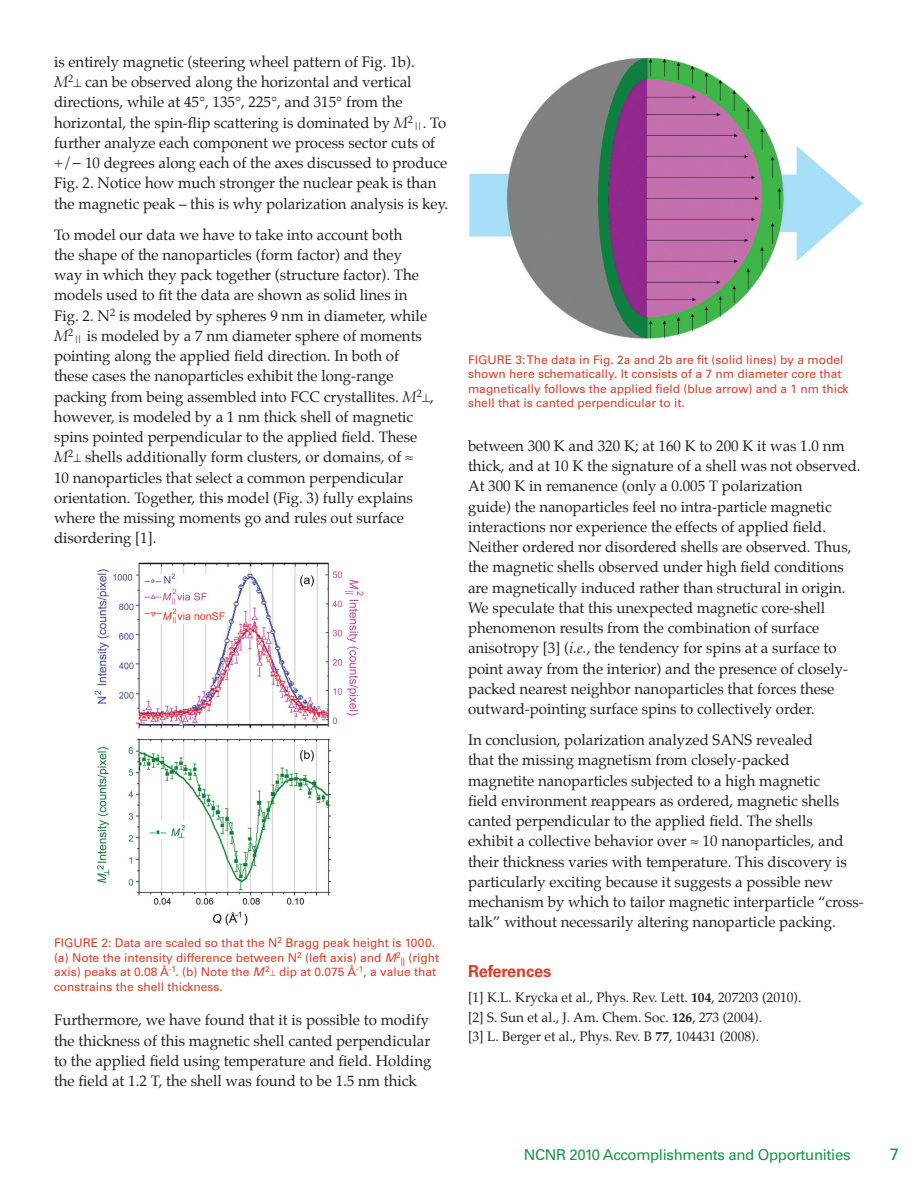
<style>
.page{position:relative;width:918px;height:1188px;background:#fff}
.page>*{position:absolute;margin:0;border:0;box-sizing:border-box;transform-origin:0 0}
.Reference_title{font:700 16.5px "Univers LT Std";letter-spacing:-.01em;color:#db3f28}
.t1{font:16.5px "Univers LT Std";color:#129849}
.Body_text{font:15px/20.2px "Palatino";color:#231f20}
.t2{font:15px "Univers LT Std";letter-spacing:-.025em;color:#129849}
.Reference_text{font:13.5px "Palatino";color:#231f20}
.figure_caption{font:12px/14.4px "Univers LT Std";color:#db3f28}
.s1{font-style:italic}
.s2{font-weight:700}
</style>
<div class="page">
<img style="left:94px;top:562px;width:270px;height:363px">
<img style="left:469px;top:57px;width:394px;height:282px">
<p class="Body_text" style="left:54px;top:51px;width:396px">is entirely magnetic (steering wheel pattern of Fig. 1b).<br><span class="s1">M</span><sup>2</sup> can be observed along the horizontal and vertical directions, while at 45°, 135°, 225°, and 315° from the horizontal, the spin-flip scattering is dominated by <span class="s1">M</span><sup>2</sup><sub>||</sub>. To further analyze each component we process sector cuts of +/− 10 degrees along each of the axes discussed to produce Fig. 2. Notice how much stronger the nuclear peak is than the magnetic peak – this is why polarization analysis is key.</p>
<p class="Body_text" style="left:54px;top:224px;width:381px">To model our data we have to take into account both<br>the shape of the nanoparticles (form factor) and they way in which they pack together (structure factor). The models used to fit the data are shown as solid lines in Fig. 2. N<sup>2</sup> is modeled by spheres 9 nm in diameter, while <span class="s1">M</span><sup>2</sup><sub>||</sub> is modeled by a 7 nm diameter sphere of moments pointing along the applied field direction. In both of these cases the nanoparticles exhibit the long-range packing from being assembled into FCC crystallites. <span class="s1">M</span><sup>2</sup> , however, is modeled by a 1 nm thick shell of magnetic spins pointed perpendicular to the applied field. These <span class="s1">M</span><sup>2</sup> shells additionally form clusters, or domains, of ≈<br>10 nanoparticles that select a common perpendicular orientation. Together, this model (Fig. 3) fully explains where the missing moments go and rules out surface disordering [1].</p>
<p class="figure_caption" style="left:54px;top:936px;width:387px">FIGURE 2: Data are scaled so that the N<sup>2</sup> Bragg peak height is 1000. (a) Note the intensity difference between N<sup>2</sup> (left axis) and <span class="s1">M</span><sup>2</sup><sub>||</sub> (right axis) peaks at 0.08 Å<sup>-1</sup>. (b) Note the <span class="s1">M</span><sup>2</sup> dip at 0.075 Å<sup>-1</sup>, a value that constrains the shell thickness.</p>
<p class="Body_text" style="left:54px;top:1010px;width:379px">Furthermore, we have found that it is possible to modify the thickness of this magnetic shell canted perpendicular to the applied field using temperature and field. Holding the field at 1.2 T, the shell was found to be 1.5 nm thick</p>
<p class="figure_caption" style="left:468px;top:353px;width:382px">FIGURE 3: The data in Fig. 2a and 2b are fit (solid lines) by a model shown here schematically. It consists of a 7 nm diameter core that magnetically follows the applied field (blue arrow) and a 1 nm thick shell that is canted perpendicular to it.</p>
<p class="Body_text" style="left:468px;top:435px;width:394px">between 300 K and 320 K; at 160 K to 200 K it was 1.0 nm thick, and at 10 K the signature of a shell was not observed.<br>At 300 K in remanence (only a 0.005 T polarization<br>guide) the nanoparticles feel no intra-particle magnetic interactions nor experience the effects of applied field.<br>Neither ordered nor disordered shells are observed. Thus, the magnetic shells observed under high field conditions are magnetically induced rather than structural in origin.<br>We speculate that this unexpected magnetic core-shell phenomenon results from the combination of surface anisotropy [3] (<span class="s1">i.e.</span>, the tendency for spins at a surface to point away from the interior) and the presence of closely&shy;packed nearest neighbor nanoparticles that forces these outward-pointing surface spins to collectively order.</p>
<p class="Body_text" style="left:468px;top:730px;width:397px">In conclusion, polarization analyzed SANS revealed<br>that the missing magnetism from closely-packed<br>magnetite nanoparticles subjected to a high magnetic<br>field environment reappears as ordered, magnetic shells canted perpendicular to the applied field. The shells<br>exhibit a collective behavior over ≈ 10 nanoparticles, and their thickness varies with temperature. This discovery is particularly exciting because it suggests a possible new mechanism by which to tailor magnetic interparticle “cross&shy;talk” without necessarily altering nanoparticle packing.</p>
<h2 class="Reference_title" style="left:468px;top:961px;width:85px">References</h2>
<p class="Reference_text" style="left:468px;top:986px;width:335px">[1] K.L. Krycka et al., Phys. Rev. Lett. <span class="s2">104</span>, 207203 (2010).</p>
<p class="Reference_text" style="left:468px;top:1006px;width:296px">[2] S. Sun et al., J. Am. Chem. Soc. <span class="s2">126</span>, 273 (2004).</p>
<p class="Reference_text" style="left:468px;top:1026px;width:293px">[3] L. Berger et al., Phys. Rev. B <span class="s2">77</span>, 104431 (2008).</p>
<p class="t2" style="left:524px;top:1145px;width:328px">NCNR 2010 Accomplishments and Opportunities</p>
<p class="t1" style="left:890px;top:1145px;width:11px">7</p>
</div>
